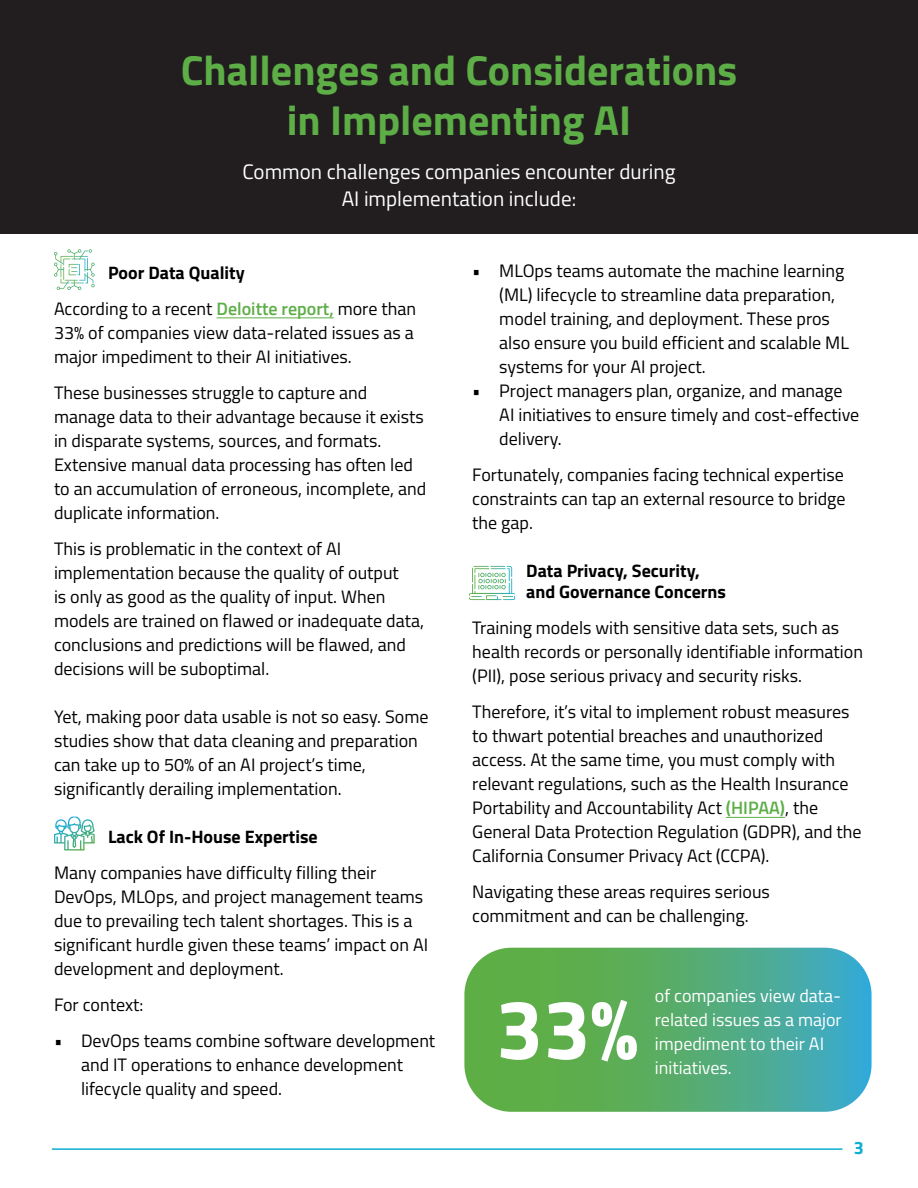
<style>
.page{position:relative;width:918px;height:1188px;background:#fff}
.page>*{position:absolute;margin:0;border:0;box-sizing:border-box;transform-origin:0 0}
.t1{font:700 84.6px "Titillium Web";color:#fff}
.t2{font:700 42px/50.4px "Titillium Web";color:#5dae46;text-align:center}
.t3{font:21px/27px "Titillium Web";color:#fff;text-align:center}
.t4{font:18px/24px "Titillium Web";color:#000}
.t5{font:18px/24px "Titillium Web";color:#fff}
.t6{font:700 18px/21px "Titillium Web";color:#000}
.t7{font:700 18px "Titillium Web";color:#0daece}
.s1{font-weight:700}
.s2{font-weight:600;color:#5dae46}
</style>
<div class="page">
<hr style="left:52px;top:1148px;width:790px;height:2px;background:#0daece">
<div style="left:0;top:0;width:918px;height:233px;background:#221e20"></div>
<svg style="left:469px;top:566px;width:46px;height:34px"></svg>
<img style="left:54px;top:817px;width:41px;height:34px">
<hr style="left:217px;top:318px;width:117px;height:1px;background:#5dae46">
<hr style="left:726px;top:817px;width:59px;height:1px;background:#5dae46">
<svg style="left:54px;top:249px;width:41px;height:41px"></svg>
<svg style="left:464px;top:948px;width:408px;height:164px;background:#59af78"></svg>
<h2 class="t2" style="left:181px;top:43px;width:558px">Challenges and Considerations in Implementing AI</h2>
<p class="t3" style="left:242px;top:157px;width:435px">Common challenges companies encounter during<br>AI implementation include:</p>
<p class="t4" style="left:54px;top:254px;width:364px;line-height:36px;text-indent:54px"><span class="s1">Poor Data Quality<br></span>According to a recent <span class="s2">Deloitte report,</span> more than</p>
<p class="t4" style="left:54px;top:320px;width:361px">33% of companies view data-related issues as a major impediment to their AI initiatives.</p>
<p class="t4" style="left:54px;top:380px;width:374px">These businesses struggle to capture and manage data to their advantage because it exists in disparate systems, sources, and formats.<br>Extensive manual data processing has often led to an accumulation of erroneous, incomplete, and duplicate information.</p>
<p class="t4" style="left:54px;top:536px;width:372px">This is problematic in the context of AI implementation because the quality of output<br>is only as good as the quality of input. When models are trained on flawed or inadequate data, conclusions and predictions will be flawed, and decisions will be suboptimal.</p>
<p class="t4" style="left:54px;top:704px;width:376px">Yet, making poor data usable is not so easy. Some studies show that data cleaning and preparation can take up to 50% of an AI project’s time, significantly derailing implementation.</p>
<p class="t6" style="left:108px;top:825px;width:211px">Lack Of In-House Expertise</p>
<p class="t4" style="left:54px;top:860px;width:376px">Many companies have difficulty filling their DevOps, MLOps, and project management teams due to prevailing tech talent shortages. This is a significant hurdle given these teams’ impact on AI development and deployment.</p>
<p class="t4" style="left:54px;top:992px;width:91px">For context:</p>
<p class="t4" style="left:81px;top:1028px;width:356px;text-indent:-27px">• DevOps teams combine software development and IT operations to enhance development lifecycle quality and speed.</p>
<p class="t4" style="left:499px;top:258px;width:351px;text-indent:-27px">• MLOps teams automate the machine learning (ML) lifecycle to streamline data preparation, model training, and deployment. These pros also ensure you build efficient and scalable ML systems for your AI project.</p>
<p class="t4" style="left:499px;top:378px;width:362px;text-indent:-27px">• Project managers plan, organize, and manage<br>AI initiatives to ensure timely and cost-effective delivery.</p>
<p class="t4" style="left:472px;top:462px;width:375px;text-align:justify">Fortunately, companies facing technical expertise constraints can tap an external resource to bridge the gap.</p>
<p class="t6" style="left:526px;top:560px;width:201px">Data Privacy, Security, and Governance Concerns</p>
<p class="t4" style="left:472px;top:615px;width:392px">Training models with sensitive data sets, such as health records or personally identifiable information (PII), pose serious privacy and security risks.</p>
<p class="t4" style="left:472px;top:699px;width:391px">Therefore, it’s vital to implement robust measures to thwart potential breaches and unauthorized access. At the same time, you must comply with relevant regulations, such as the Health Insurance Portability and Accountability Act <span class="s2">(HIPAA)</span>, the General Data Protection Regulation (GDPR), and the California Consumer Privacy Act (CCPA).</p>
<p class="t4" style="left:472px;top:879px;width:299px">Navigating these areas requires serious commitment and can be challenging.</p>
<h1 class="t1" style="left:496px;top:965px;width:144px">33%</h1>
<p class="t5" style="left:655px;top:983px;width:188px">of companies view data&shy;related issues as a major impediment to their AI initiatives.</p>
<p class="t7" style="left:854px;top:1134px;width:12px">3</p>
</div>
